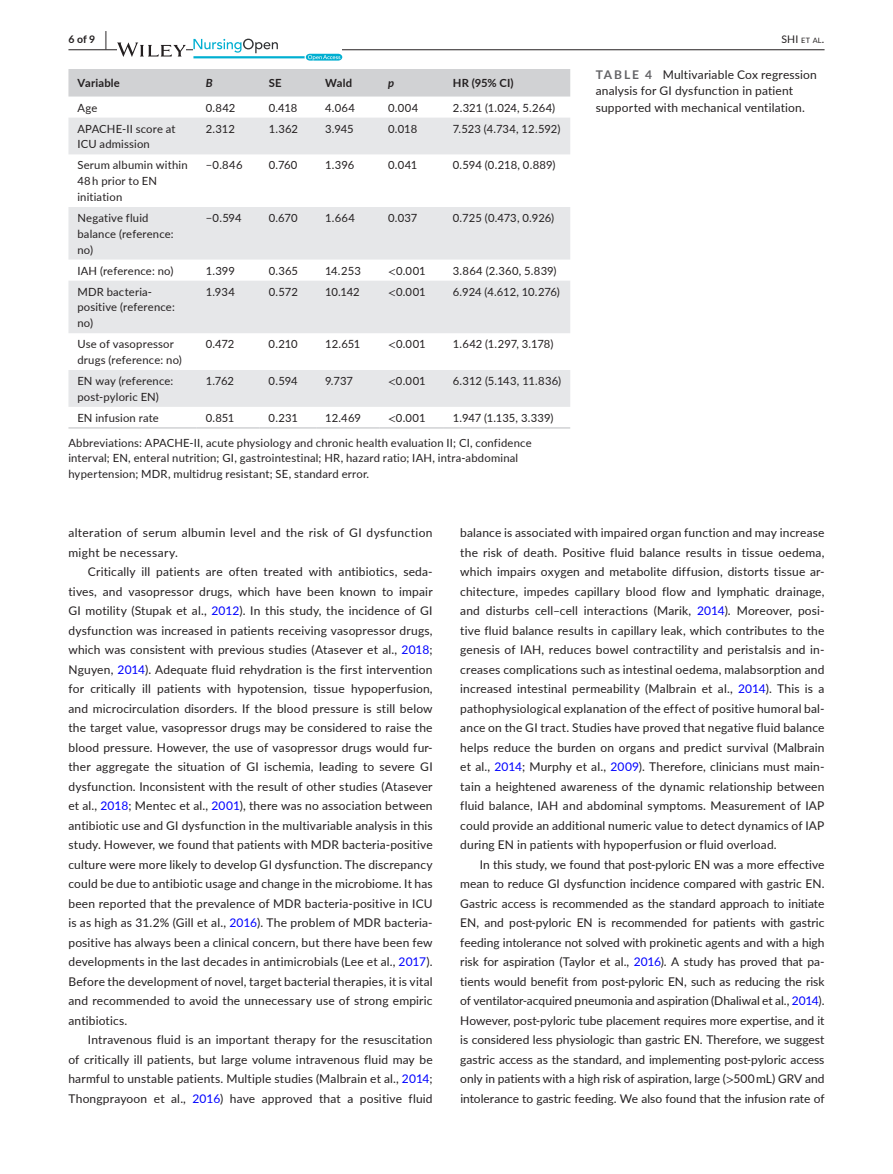
<style>
.page{position:relative;width:893px;height:1174px;background:#fff}
.page>*{position:absolute;margin:0;border:0;box-sizing:border-box;transform-origin:0 0}
.t1{font:12px/19.5px "Lato";letter-spacing:.015em;color:#231f20;text-align:justify}
.t2{font:11.25px/15.8px "Lato";letter-spacing:.015em;color:#231f20}
.t3{font:11.25px "Lato";letter-spacing:-.005em;color:#231f20}
.t4{font:700 11.25px "Lato";letter-spacing:.02em;color:#231f20}
.t5{font:11.25px "Lato";letter-spacing:-.02em;color:#231f20}
.t6{font:italic 700 11.25px "Lato";color:#231f20}
.t7{font:10.5px "Lato";color:#231f20}
.t8{font:700 10.5px "Lato";color:#231f20}
.s1{font-size:19.5px}
.s2{font-size:7.35px}
.s3{font-family:"STIX"}
.s4{font-weight:700;color:#636366}
.s5{color:#00f}
</style>
<div class="page">
<hr style="left:68px;top:49px;width:756px;height:1px;background:#231f20">
<svg style="left:117px;top:42px;width:69px;height:15px"></svg>
<svg style="left:193px;top:39px;width:149px;height:22px"></svg>
<div style="left:68px;top:69px;width:502px;height:28px;background:#d1d2d4"></div>
<svg style="left:68px;top:118px;width:502px;height:289px;fill:#e6e7e9"></svg>
<hr style="left:68px;top:427px;width:129px;height:2px;background:#d1d2d4">
<hr style="left:197px;top:427px;width:63px;height:2px;background:#d1d2d4">
<hr style="left:260px;top:427px;width:56px;height:2px;background:#d1d2d4">
<hr style="left:316px;top:427px;width:63px;height:2px;background:#d1d2d4">
<hr style="left:379px;top:427px;width:65px;height:2px;background:#d1d2d4">
<hr style="left:444px;top:427px;width:126px;height:2px;background:#d1d2d4">
<p class="t8" style="left:68px;top:31px;width:40px">6 of 9 <span class="s1">|</span></p>
<p class="t7" style="left:781px;top:31px;width:45px">SHI <span class="s2">et al</span>.</p>
<p class="t4" style="left:77px;top:75px;width:44px">Variable</p>
<p class="t6" style="left:206px;top:75px;width:8px">B</p>
<p class="t4" style="left:269px;top:75px;width:14px">SE</p>
<p class="t4" style="left:325px;top:75px;width:28px">Wald</p>
<p class="t6" style="left:388px;top:75px;width:8px">p</p>
<p class="t4" style="left:453px;top:75px;width:62px">HR (95% CI)</p>
<p class="t2" style="left:77px;top:99px;width:21px">Age</p>
<p class="t2" style="left:206px;top:99px;width:31px">0.842</p>
<p class="t2" style="left:269px;top:99px;width:30px">0.418</p>
<p class="t2" style="left:325px;top:99px;width:31px">4.064</p>
<p class="t2" style="left:388px;top:99px;width:32px">0.004</p>
<p class="t2" style="left:453px;top:99px;width:104px">2.321 (1.024, 5.264)</p>
<p class="t2" style="left:77px;top:120px;width:100px">APACHE-II score at<br>ICU admission</p>
<p class="t2" style="left:206px;top:120px;width:31px">2.312</p>
<p class="t2" style="left:269px;top:120px;width:31px">1.362</p>
<p class="t2" style="left:325px;top:120px;width:30px">3.945</p>
<p class="t2" style="left:388px;top:120px;width:31px">0.018</p>
<p class="t2" style="left:453px;top:120px;width:109px">7.523 (4.734, 12.592)</p>
<p class="t2" style="left:77px;top:157px;width:112px">Serum albumin within<br>48 h prior to EN initiation</p>
<p class="t2" style="left:206px;top:157px;width:38px">−0.846</p>
<p class="t2" style="left:269px;top:157px;width:30px">0.760</p>
<p class="t2" style="left:325px;top:157px;width:31px">1.396</p>
<p class="t2" style="left:388px;top:157px;width:31px">0.041</p>
<p class="t3" style="left:453px;top:157px;width:104px">0.594 (0.218, 0.889)</p>
<p class="t2" style="left:77px;top:210px;width:98px">Negative fluid balance (reference: no)</p>
<p class="t2" style="left:206px;top:210px;width:37px">−0.594</p>
<p class="t2" style="left:269px;top:210px;width:30px">0.670</p>
<p class="t2" style="left:325px;top:210px;width:31px">1.664</p>
<p class="t2" style="left:388px;top:210px;width:31px">0.037</p>
<p class="t2" style="left:453px;top:210px;width:103px">0.725 (0.473, 0.926)</p>
<p class="t2" style="left:77px;top:262px;width:98px">IAH (reference: no)</p>
<p class="t2" style="left:206px;top:262px;width:31px">1.399</p>
<p class="t2" style="left:269px;top:262px;width:31px">0.365</p>
<p class="t2" style="left:325px;top:262px;width:37px">14.253</p>
<p class="t2" style="left:388px;top:262px;width:39px"><span class="s3">&lt;</span>0.001</p>
<p class="t2" style="left:453px;top:262px;width:105px">3.864 (2.360, 5.839)</p>
<p class="t2" style="left:77px;top:283px;width:99px">MDR bacteria&shy;positive (reference: no)</p>
<p class="t2" style="left:206px;top:283px;width:31px">1.934</p>
<p class="t2" style="left:269px;top:283px;width:31px">0.572</p>
<p class="t2" style="left:325px;top:283px;width:36px">10.142</p>
<p class="t2" style="left:388px;top:283px;width:39px"><span class="s3">&lt;</span>0.001</p>
<p class="t5" style="left:453px;top:283px;width:109px">6.924 (4.612, 10.276)</p>
<p class="t2" style="left:77px;top:336px;width:106px">Use of vasopressor drugs (reference: no)</p>
<p class="t2" style="left:206px;top:336px;width:30px">0.472</p>
<p class="t2" style="left:269px;top:336px;width:31px">0.210</p>
<p class="t2" style="left:325px;top:336px;width:37px">12.651</p>
<p class="t2" style="left:388px;top:336px;width:39px"><span class="s3">&lt;</span>0.001</p>
<p class="t3" style="left:453px;top:336px;width:102px">1.642 (1.297, 3.178)</p>
<p class="t2" style="left:77px;top:373px;width:98px">EN way (reference: post-pyloric EN)</p>
<p class="t2" style="left:206px;top:373px;width:30px">1.762</p>
<p class="t2" style="left:269px;top:373px;width:31px">0.594</p>
<p class="t2" style="left:325px;top:373px;width:29px">9.737</p>
<p class="t2" style="left:388px;top:373px;width:39px"><span class="s3">&lt;</span>0.001</p>
<p class="t2" style="left:453px;top:373px;width:110px">6.312 (5.143, 11.836)</p>
<p class="t2" style="left:77px;top:409px;width:83px">EN infusion rate</p>
<p class="t2" style="left:206px;top:409px;width:30px">0.851</p>
<p class="t2" style="left:269px;top:409px;width:31px">0.231</p>
<p class="t2" style="left:325px;top:409px;width:37px">12.469</p>
<p class="t2" style="left:388px;top:409px;width:39px"><span class="s3">&lt;</span>0.001</p>
<p class="t3" style="left:453px;top:410px;width:102px">1.947 (1.135, 3.339)</p>
<p class="t2" style="left:68px;top:434px;width:465px">Abbreviations: APACHE-II, acute physiology and chronic health evaluation II; CI, confidence interval; EN, enteral nutrition; GI, gastrointestinal; HR, hazard ratio; IAH, intra-abdominal hypertension; MDR, multidrug resistant; SE, standard error.</p>
<p class="t1" style="left:596px;top:66px;width:223px;line-height:16.5px;text-align:left"><span class="s4">TABLE 4</span> Multivariable Cox regression analysis for GI dysfunction in patient supported with mechanical ventilation.</p>
<p class="t1" style="left:68px;top:522px;width:366px">alteration of serum albumin level and the risk of GI dysfunction might be necessary.</p>
<p class="t1" style="left:68px;top:561px;width:366px;text-indent:20px">Critically ill patients are often treated with antibiotics, seda&shy;tives, and vasopressor drugs, which have been known to impair GI motility (Stupak et al., <span class="s5">2012</span>). In this study, the incidence of GI dysfunction was increased in patients receiving vasopressor drugs, which was consistent with previous studies (Atasever et al., <span class="s5">2018</span>; Nguyen, <span class="s5">2014</span>). Adequate fluid rehydration is the first intervention for critically ill patients with hypotension, tissue hypoperfusion, and microcirculation disorders. If the blood pressure is still below the target value, vasopressor drugs may be considered to raise the blood pressure. However, the use of vasopressor drugs would fur&shy;ther aggregate the situation of GI ischemia, leading to severe GI dysfunction. Inconsistent with the result of other studies (Atasever et al., <span class="s5">2018</span>; Mentec et al., <span class="s5">2001</span>), there was no association between antibiotic use and GI dysfunction in the multivariable analysis in this study. However, we found that patients with MDR bacteria-positive culture were more likely to develop GI dysfunction. The discrepancy could be due to antibiotic usage and change in the microbiome. It has been reported that the prevalence of MDR bacteria-positive in ICU is as high as 31.2% (Gill et al., <span class="s5">2016</span>). The problem of MDR bacteria&shy;positive has always been a clinical concern, but there have been few developments in the last decades in antimicrobials (Lee et al., <span class="s5">2017</span>).<br>Before the development of novel, target bacterial therapies, it is vital and recommended to avoid the unnecessary use of strong empiric antibiotics.</p>
<p class="t1" style="left:68px;top:1029px;width:366px;text-indent:20px">Intravenous fluid is an important therapy for the resuscitation of critically ill patients, but large volume intravenous fluid may be harmful to unstable patients. Multiple studies (Malbrain et al., <span class="s5">2014</span>; Thongprayoon et al., <span class="s5">2016</span>) have approved that a positive fluid</p>
<p class="t1" style="left:460px;top:522px;width:366px">balance is associated with impaired organ function and may increase the risk of death. Positive fluid balance results in tissue oedema, which impairs oxygen and metabolite diffusion, distorts tissue ar&shy;chitecture, impedes capillary blood flow and lymphatic drainage, and disturbs cell–cell interactions (Marik, <span class="s5">2014</span>). Moreover, posi&shy;tive fluid balance results in capillary leak, which contributes to the genesis of IAH, reduces bowel contractility and peristalsis and in&shy;creases complications such as intestinal oedema, malabsorption and increased intestinal permeability (Malbrain et al., <span class="s5">2014</span>). This is a pathophysiological explanation of the effect of positive humoral bal&shy;ance on the GI tract. Studies have proved that negative fluid balance helps reduce the burden on organs and predict survival (Malbrain et al., <span class="s5">2014</span>; Murphy et al., <span class="s5">2009</span>). Therefore, clinicians must main&shy;tain a heightened awareness of the dynamic relationship between fluid balance, IAH and abdominal symptoms. Measurement of IAP could provide an additional numeric value to detect dynamics of IAP during EN in patients with hypoperfusion or fluid overload.</p>
<p class="t1" style="left:460px;top:854px;width:366px;text-indent:20px">In this study, we found that post-pyloric EN was a more effective mean to reduce GI dysfunction incidence compared with gastric EN.<br>Gastric access is recommended as the standard approach to initiate EN, and post-pyloric EN is recommended for patients with gastric feeding intolerance not solved with prokinetic agents and with a high risk for aspiration (Taylor et al., <span class="s5">2016</span>). A study has proved that pa&shy;tients would benefit from post-pyloric EN, such as reducing the risk of ventilator-acquired pneumonia and aspiration (Dhaliwal et al., <span class="s5">2014</span>).<br>However, post-pyloric tube placement requires more expertise, and it is considered less physiologic than gastric EN. Therefore, we suggest gastric access as the standard, and implementing post-pyloric access only in patients with a high risk of aspiration, large (<span class="s3">&gt;</span>500 mL) GRV and intolerance to gastric feeding. We also found that the infusion rate of</p>
</div>
